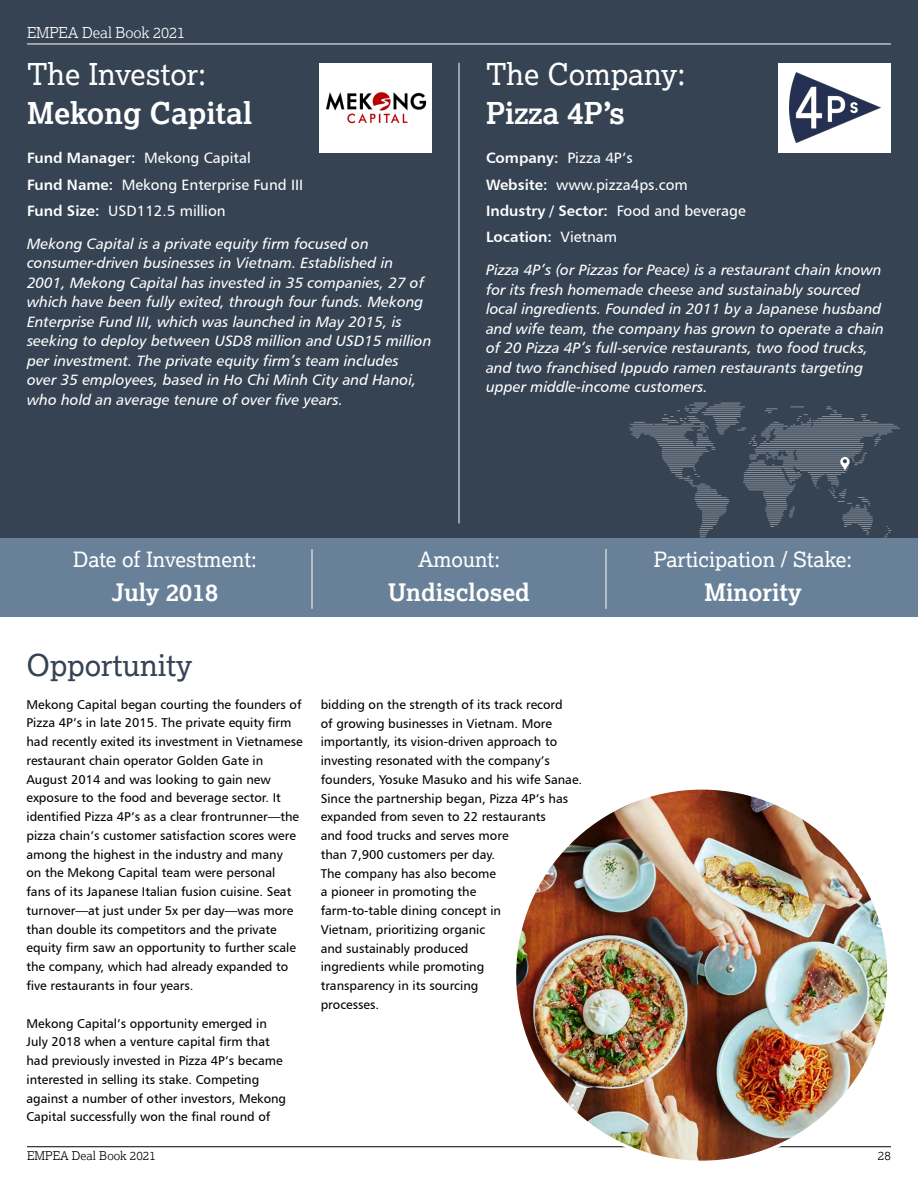
<style>
.page{position:relative;width:918px;height:1188px;background:#fff}
.page>*{position:absolute;margin:0;border:0;box-sizing:border-box;transform-origin:0 0}
.t1{font:30px "Lexia";color:#fff}
.t2{font:700 30px "Lexia";color:#fff}
.t3{font:30px "Lexia";color:#354353}
.t4{font:700 24px "Lexia";color:#fff}
.t5{font:21px "Lexia";color:#fff}
.t6{font:15px/19.5px "Humanist 777 BT Italic B";color:#fff}
.t7{font:15px/26.2px "Humanist 777 BT Roman B";color:#fff}
.t8{font:15px/26.2px "Humanist 777 BT Bold B";color:#fff}
.t9{font:300 15px "Lexia";letter-spacing:-.01em;color:#fff}
.t10{font:12.75px/18.8px "Humanist 777 BT Roman B";color:#000}
.t11{font:300 12px "Lexia";color:#000}
.s1{font-family:"Humanist 777 BT Bold B"}
.s2{font-family:"Humanist 777 BT Roman B"}
</style>
<div class="page">
<div style="left:0;top:0;width:918px;height:538px;background:#354353"></div>
<hr style="left:629px;top:428px;width:62px;height:1px;background:#fff">
<hr style="left:813px;top:424px;width:81px;height:1px;background:#fff">
<hr style="left:812px;top:426px;width:85px;height:1px;background:#fff">
<hr style="left:787px;top:428px;width:113px;height:1px;background:#fff">
<hr style="left:773px;top:431px;width:120px;height:1px;background:#fff">
<svg style="left:630px;top:403px;width:262px;height:135px"></svg>
<hr style="left:27px;top:44px;width:864px;height:1px;background:#fff">
<hr style="left:27px;top:1146px;width:864px;height:1px;background:#000">
<hr style="left:459px;top:63px;width:1px;height:460px;background:#fff">
<div style="left:0;top:538px;width:918px;height:78px;background:#688199"></div>
<hr style="left:312px;top:549px;width:1px;height:60px;background:#fff">
<hr style="left:606px;top:549px;width:1px;height:60px;background:#fff">
<img style="left:515px;top:788px;width:374px;height:374px;border-radius:187px">
<div style="left:779px;top:63px;width:112px;height:89px;background:#fff"></div>
<img style="left:789px;top:72px;width:92px;height:71px">
<div style="left:320px;top:63px;width:112px;height:89px;background:#fff"></div>
<img style="left:326px;top:92px;width:101px;height:32px">
<p class="t9" style="left:27px;top:23px;width:160px">EMPEA Deal Book 2021</p>
<h1 class="t1" style="left:27px;top:56px;width:181px">The Investor:</h1>
<h1 class="t2" style="left:27px;top:94px;width:227px">Mekong Capital</h1>
<p class="t7" style="left:27px;top:145px;width:278px"><span class="s1">Fund Manager:</span> Mekong Capital<br><span class="s1">Fund Name:</span> Mekong Enterprise Fund III<br><span class="s1">Fund Size:</span> USD112.5 million</p>
<p class="t6" style="left:27px;top:234px;width:406px">Mekong Capital is a private equity firm focused on consumer-driven businesses in Vietnam. Established in 2001, Mekong Capital has invested in 35 companies, 27 of which have been fully exited, through four funds. Mekong Enterprise Fund III, which was launched in May 2015, is seeking to deploy between USD8 million and USD15 million per investment. The private equity firm’s team includes over 35 employees, based in Ho Chi Minh City and Hanoi, who hold an average tenure of over five years.</p>
<h1 class="t1" style="left:486px;top:56px;width:201px">The Company:</h1>
<h1 class="t2" style="left:486px;top:94px;width:140px">Pizza 4P’s</h1>
<p class="t7" style="left:486px;top:145px;width:203px"><span class="s1">Company:</span> Pizza 4P’s<br><span class="s1">Website:</span> www.pizza4ps.com</p>
<p class="t8" style="left:486px;top:197px;width:261px">Industry / Sector: <span class="s2">Food and beverage<br></span>Location: <span class="s2">Vietnam</span></p>
<p class="t6" style="left:486px;top:260px;width:399px">Pizza 4P’s (or Pizzas for Peace) is a restaurant chain known for its fresh homemade cheese and sustainably sourced local ingredients. Founded in 2011 by a Japanese husband and wife team, the company has grown to operate a chain of 20 Pizza 4P’s full-service restaurants, two food trucks, and two franchised Ippudo ramen restaurants targeting upper middle-income customers.</p>
<h3 class="t5" style="left:73px;top:546px;width:185px">Date of Investment:</h3>
<h2 class="t4" style="left:112px;top:577px;width:108px">July 2018</h2>
<h3 class="t5" style="left:418px;top:546px;width:83px">Amount:</h3>
<h2 class="t4" style="left:388px;top:577px;width:143px">Undisclosed</h2>
<h1 class="t3" style="left:26px;top:647px;width:167px">Opportunity</h1>
<p class="t10" style="left:26px;top:695px;width:278px">Mekong Capital began courting the founders of Pizza 4P’s in late 2015. The private equity firm had recently exited its investment in Vietnamese restaurant chain operator Golden Gate in August 2014 and was looking to gain new exposure to the food and beverage sector. It identified Pizza 4P’s as a clear frontrunner—the pizza chain’s customer satisfaction scores were among the highest in the industry and many<br>on the Mekong Capital team were personal<br>fans of its Japanese Italian fusion cuisine. Seat turnover—at just under 5x per day—was more than double its competitors and the private equity firm saw an opportunity to further scale the company, which had already expanded to five restaurants in four years.</p>
<p class="t10" style="left:26px;top:1014px;width:261px">Mekong Capital’s opportunity emerged in July 2018 when a venture capital firm that had previously invested in Pizza 4P’s became interested in selling its stake. Competing against a number of other investors, Mekong Capital successfully won the final round of</p>
<p class="t10" style="left:321px;top:695px;width:263px">bidding on the strength of its track record<br>of growing businesses in Vietnam. More importantly, its vision-driven approach to investing resonated with the company’s founders, Yosuke Masuko and his wife Sanae.<br>Since the partnership began, Pizza 4P’s has expanded from seven to 22 restaurants<br>and food trucks and serves more<br>than 7,900 customers per day.<br>The company has also become<br>a pioneer in promoting the<br>farm-to-table dining concept in<br>Vietnam, prioritizing organic<br>and sustainably produced<br>ingredients while promoting<br>transparency in its sourcing<br>processes.</p>
<h3 class="t5" style="left:654px;top:546px;width:200px">Participation / Stake:</h3>
<h2 class="t4" style="left:704px;top:577px;width:99px">Minority</h2>
<p class="t11" style="left:27px;top:1149px;width:130px">EMPEA Deal Book 2021</p>
<p class="t11" style="left:878px;top:1149px;width:15px">28</p>
</div>
